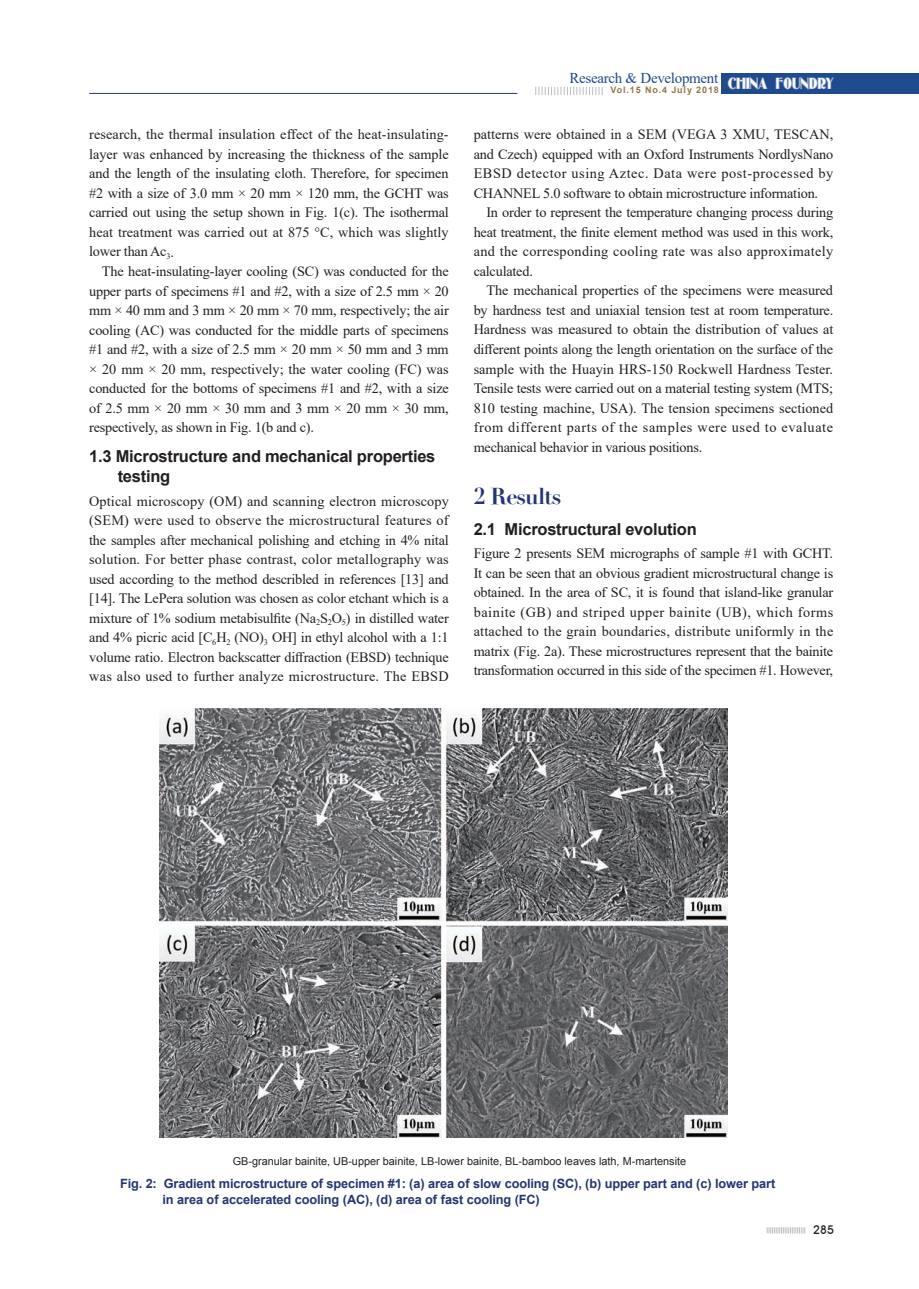
<style>
.page{position:relative;width:919px;height:1289px;background:#fff}
.page>*{position:absolute;margin:0;border:0;box-sizing:border-box;transform-origin:0 0}
.t1{font:700 22.5px "Didot";letter-spacing:-.04em;color:#253672}
.t2{font:700 16.5px/19.5px "Arial";letter-spacing:-.015em;color:#231f20}
.t3{font:15.6px "Oldgate Lane Outline";color:#fff}
.t4{font:15px "Times New Roman";letter-spacing:-.02em;color:#204a8e}
.t5{font:14.25px/19.5px "Times New Roman";letter-spacing:-.015em;color:#231f20;text-align:justify}
.t6{font:700 12.75px/16.4px "Arial";letter-spacing:-.01em;color:#253672}
.t7{font:500 12px "Avant Garde IT Cby BT";color:#231f20}
.t8{font:10.95px "Arial";color:#231f20}
.t9{font:700 9px "Arial";letter-spacing:.095em;color:#937846}
</style>
<div class="page">
<svg style="left:766px;top:1227px;width:39px;height:6px"></svg>
<div style="left:722px;top:73px;width:196px;height:21px;background:#204a8e"></div>
<svg style="left:535px;top:87px;width:67px;height:8px"></svg>
<hr style="left:89px;top:93px;width:428px;height:1px;background:#253672">
<img style="left:159px;top:708px;width:568px;height:429px">
<p class="t5" style="left:89px;top:124px;width:361px">research, the thermal insulation effect of the heat-insulating&shy;layer was enhanced by increasing the thickness of the sample and the length of the insulating cloth. Therefore, for specimen #2 with a size of 3.0 mm × 20 mm × 120 mm, the GCHT was carried out using the setup shown in Fig. 1(c). The isothermal heat treatment was carried out at 875 °C, which was slightly lower than Ac<sub>3</sub>.</p>
<p class="t5" style="left:89px;top:261px;width:361px;text-indent:13px">The heat-insulating-layer cooling (SC) was conducted for the upper parts of specimens #1 and #2, with a size of 2.5 mm × 20 mm × 40 mm and 3 mm × 20 mm × 70 mm, respectively; the air cooling (AC) was conducted for the middle parts of specimens #1 and #2, with a size of 2.5 mm × 20 mm × 50 mm and 3 mm × 20 mm × 20 mm, respectively; the water cooling (FC) was conducted for the bottoms of specimens #1 and #2, with a size of 2.5 mm × 20 mm × 30 mm and 3 mm × 20 mm × 30 mm, respectively, as shown in Fig. 1(b and c).</p>
<p class="t2" style="left:118px;top:447px;width:319px;text-indent:-28px">1.3 Microstructure and mechanical properties testing</p>
<p class="t5" style="left:89px;top:490px;width:361px">Optical microscopy (OM) and scanning electron microscopy (SEM) were used to observe the microstructural features of the samples after mechanical polishing and etching in 4% nital solution. For better phase contrast, color metallography was used according to the method describled in references [13] and [14]. The LePera solution was chosen as color etchant which is a mixture of 1% sodium metabisulfite (Na<sub>2</sub>S<sub>2</sub>O<sub>5</sub>) in distilled water and 4% picric acid [C<sub>6</sub>H<sub>2</sub> (NO)<sub>3</sub> OH] in ethyl alcohol with a 1:1 volume ratio. Electron backscatter diffraction (EBSD) technique was also used to further analyze microstructure. The EBSD</p>
<p class="t4" style="left:569px;top:67px;width:150px">Research &amp; Development</p>
<p class="t9" style="left:610px;top:84px;width:110px">Vol.15 No.4 July 2018</p>
<p class="t3" style="left:727px;top:75px;width:107px">CHINA FOUNDRY</p>
<p class="t5" style="left:473px;top:124px;width:361px">patterns were obtained in a SEM (VEGA 3 XMU, TESCAN, and Czech) equipped with an Oxford Instruments NordlysNano EBSD detector using Aztec. Data were post-processed by CHANNEL 5.0 software to obtain microstructure information.</p>
<p class="t5" style="left:473px;top:202px;width:361px;text-indent:13px">In order to represent the temperature changing process during heat treatment, the finite element method was used in this work, and the corresponding cooling rate was also approximately calculated.</p>
<p class="t5" style="left:473px;top:280px;width:361px;text-indent:13px">The mechanical properties of the specimens were measured by hardness test and uniaxial tension test at room temperature.<br>Hardness was measured to obtain the distribution of values at different points along the length orientation on the surface of the sample with the Huayin HRS-150 Rockwell Hardness Tester.<br>Tensile tests were carried out on a material testing system (MTS; 810 testing machine, USA). The tension specimens sectioned from different parts of the samples were used to evaluate mechanical behavior in various positions.</p>
<h1 class="t1" style="left:473px;top:482px;width:90px">2 Results</h1>
<p class="t2" style="left:473px;top:519px;width:224px">2.1 Microstructural evolution</p>
<p class="t5" style="left:473px;top:543px;width:361px">Figure 2 presents SEM micrographs of sample #1 with GCHT.<br>It can be seen that an obvious gradient microstructural change is obtained. In the area of SC, it is found that island-like granular bainite (GB) and striped upper bainite (UB), which forms attached to the grain boundaries, distribute uniformly in the matrix (Fig. 2a). These microstructures represent that the bainite transformation occurred in this side of the specimen #1. However,</p>
<p class="t8" style="left:233px;top:1153px;width:455px">GB-granular bainite, UB-upper bainite, LB-lower bainite, BL-bamboo leaves lath, M-martensite</p>
<p class="t6" style="left:163px;top:1175px;width:614px;text-indent:-43px">Fig. 2: Gradient microstructure of specimen #1: (a) area of slow cooling (SC), (b) upper part and (c) lower part in area of accelerated cooling (AC), (d) area of fast cooling (FC)</p>
<p class="t7" style="left:813px;top:1222px;width:22px">285</p>
</div>
